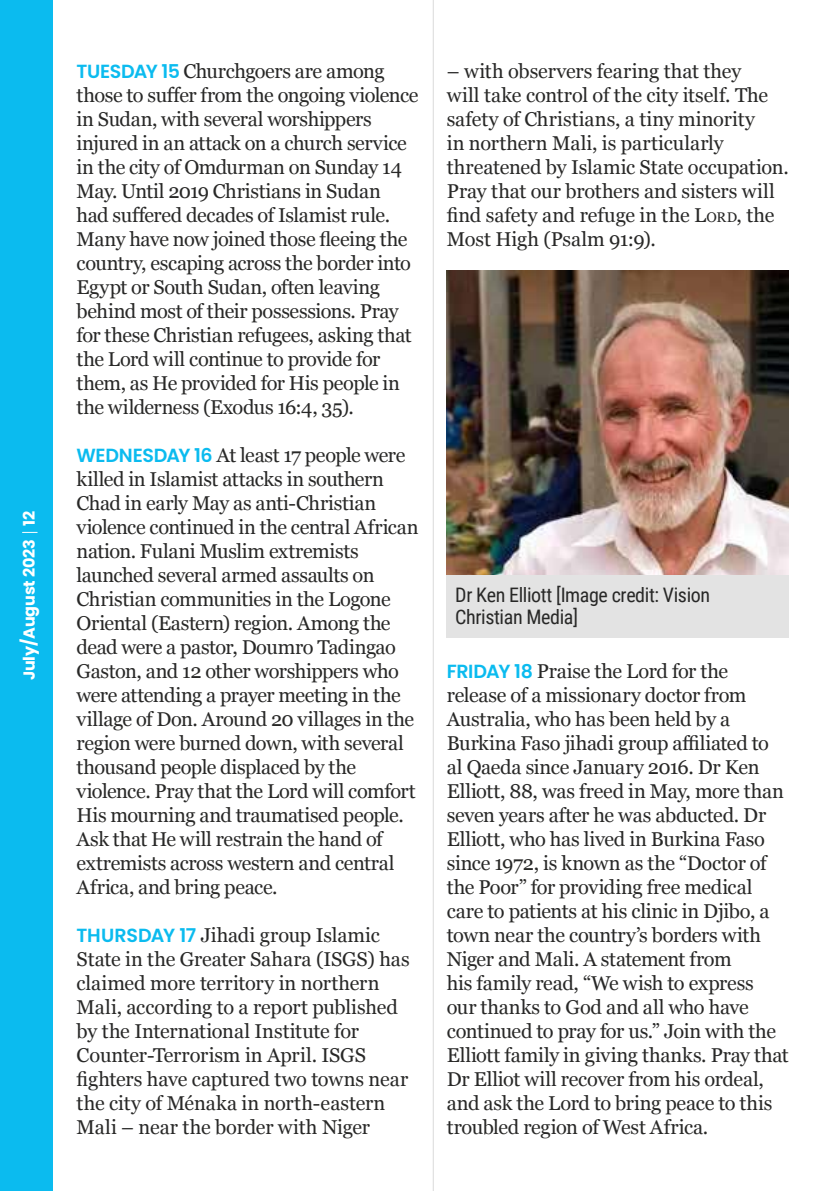
<style>
.page{position:relative;width:840px;height:1191px;background:#fff}
.page>*{position:absolute;margin:0;border:0;box-sizing:border-box;transform-origin:0 0}
.t1{font:20px/24px "Georgia";letter-spacing:-.015em;color:#282827}
.t2{font:20px/22px "Roboto Condensed";letter-spacing:-.02em;color:#282827}
.t3{font:700 16px "Poppins";letter-spacing:-.01em;color:#fff}
.s1{font-family:"Poppins";font-weight:600;font-size:19px;color:#0bbbef}
.s2{font-style:inherit}
.s3{font-size:14px}
</style>
<div class="page">
<div style="left:0;top:0;width:53px;height:1191px;background:#0bbbef"></div>
<svg style="left:22px;top:532px;width:15px;height:1px"></svg>
<hr style="left:432px;top:0;width:1px;height:1191px;background:#dadada">
<div style="left:446px;top:575px;width:342px;height:63px;background:#e3e3e3"></div>
<img style="left:446px;top:270px;width:342px;height:304px">
<p class="t3" style="left:20px;top:680px;width:171px;rotate:-90deg">July/August 2023 12</p>
<p class="t1" style="left:77px;top:58px;width:343px"><span class="s1">TUESDAY 15</span> Churchgoers are among those to suffer from the ongoing violence in Sudan, with several worshippers injured in an attack on a church service in the city of Omdurman on Sunday 14<br>May. Until 2019 Christians in Sudan<br>had suffered decades of Islamist rule.<br>Many have now joined those fleeing the country, escaping across the border into Egypt or South Sudan, often leaving behind most of their possessions. Pray for these Christian refugees, asking that the Lord will continue to provide for them, as He provided for His people in the wilderness (Exodus 16:4, 35).</p>
<p class="t1" style="left:77px;top:442px;width:343px"><span class="s1">WEDNESDAY 16</span> At least 17 people were killed in Islamist attacks in southern Chad in early May as anti-Christian violence continued in the central African nation. Fulani Muslim extremists launched several armed assaults on Christian communities in the Logone Oriental (Eastern) region. Among the dead were a pastor, Doumro Tadingao Gaston, and 12 other worshippers who were attending a prayer meeting in the village of Don. Around 20 villages in the region were burned down, with several thousand people displaced by the violence. Pray that the Lord will comfort His mourning and traumatised people.<br>Ask that He will restrain the hand of extremists across western and central Africa, and bring peace.</p>
<p class="t1" style="left:77px;top:922px;width:334px"><span class="s1">THURSDAY 17</span> Jihadi group Islamic State in the Greater Sahara (ISGS) has claimed more territory in northern Mali, according to a report published by the International Institute for Counter-Terrorism in April. ISGS fighters have captured two towns near the city of Ménaka in north-eastern Mali – near the border with Niger</p>
<p class="t1" style="left:446px;top:58px;width:343px">– with observers fearing that they<br>will take control of the city itself. The safety of Christians, a tiny minority<br>in northern Mali, is particularly threatened by Islamic State occupation.<br>Pray that our brothers and sisters will find safety and refuge in the <span class="s2">L</span><span class="s3">ord</span>, the Most High (Psalm 91:9).</p>
<p class="t2" style="left:455px;top:583px;width:256px">Dr Ken Elliott [Image credit: Vision<br>Christian Media]</p>
<p class="t1" style="left:446px;top:658px;width:343px"><span class="s1">FRIDAY 18</span> Praise the Lord for the release of a missionary doctor from Australia, who has been held by a Burkina Faso jihadi group affiliated to al Qaeda since January 2016. Dr Ken Elliott, 88, was freed in May, more than seven years after he was abducted. Dr Elliott, who has lived in Burkina Faso since 1972, is known as the “Doctor of the Poor” for providing free medical care to patients at his clinic in Djibo, a town near the country’s borders with Niger and Mali. A statement from<br>his family read, “We wish to express<br>our thanks to God and all who have continued to pray for us.” Join with the Elliott family in giving thanks. Pray that Dr Elliot will recover from his ordeal, and ask the Lord to bring peace to this troubled region of West Africa.</p>
</div>
